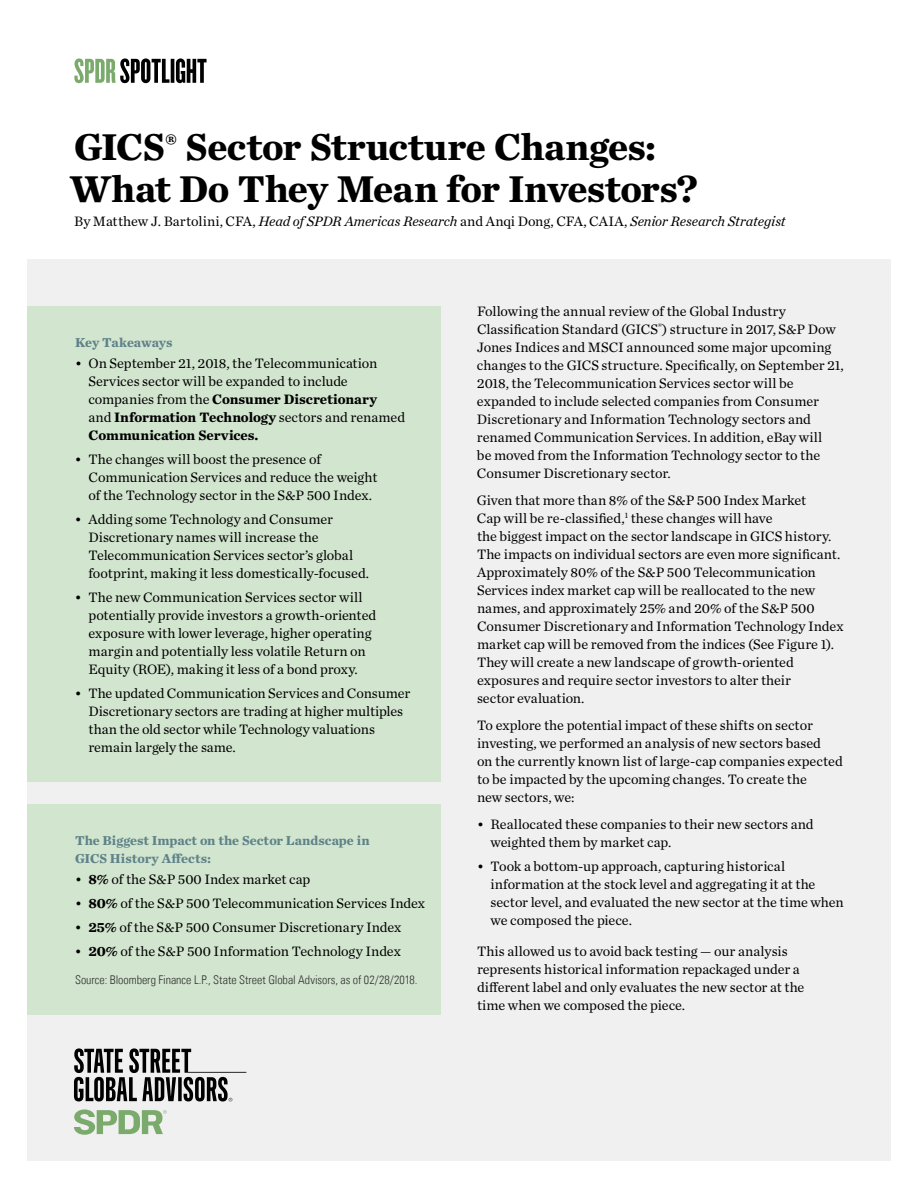
<style>
.page{position:relative;width:918px;height:1188px;background:#fff}
.page>*{position:absolute;margin:0;border:0;box-sizing:border-box;transform-origin:0 0}
.t1{font:700 39px/42px "Chronicle Text G1";letter-spacing:-.015em;color:#000}
.t2{font:14.25px/18px "Chronicle Text G1";letter-spacing:-.005em;color:#000}
.t3{font:italic 14.25px "Chronicle Text G1";letter-spacing:-.005em;color:#000}
.t4{font:700 13.5px/18px "Chronicle Text G1";color:#5f8289}
.t5{font:12px "Univers Com 47 Light Cond";color:#333}
.s1{font-style:normal}
.s2{font-weight:700}
</style>
<div class="page">
<div style="left:27px;top:260px;width:864px;height:901px;background:#f0f0f0"></div>
<svg style="left:74px;top:1109px;width:93px;height:26px"></svg>
<svg style="left:74px;top:1048px;width:172px;height:53px"></svg>
<svg style="left:74px;top:58px;width:133px;height:25px"></svg>
<div style="left:27px;top:306px;width:414px;height:476px;background:#d2e5cf"></div>
<div style="left:27px;top:804px;width:414px;height:210px;background:#d2e5cf"></div>
<h1 class="t1" style="left:69px;top:123px;width:630px">GICS<sup>®</sup> Sector Structure Changes:<br>What Do They Mean for Investors?</h1>
<p class="t3" style="left:74px;top:210px;width:713px"><span class="s1">By Matthew J. Bartolini, CFA,</span> Head of SPDR Americas Research <span class="s1">and Anqi Dong, CFA, CAIA,</span> Senior Research Strategist</p>
<p class="t4" style="left:75px;top:332px;width:99px">Key Takeaways</p>
<p class="t2" style="left:88px;top:353px;width:318px;text-indent:-13px">• On September 21, 2018, the Telecommunication Services sector will be expanded to include companies from the <span class="s2">Consumer Discretionary<br></span>and <span class="s2">Information Technology</span> sectors and renamed <span class="s2">Communication Services.</span></p>
<p class="t2" style="left:88px;top:449px;width:291px;text-indent:-13px">• The changes will boost the presence of<br>Communication Services and reduce the weight of the Technology sector in the S&amp;P 500 Index.</p>
<p class="t2" style="left:88px;top:509px;width:282px;text-indent:-13px">• Adding some Technology and Consumer Discretionary names will increase the Telecommunication Services sector’s global footprint, making it less domestically-focused.</p>
<p class="t2" style="left:88px;top:587px;width:289px;text-indent:-13px">• The new Communication Services sector will potentially provide investors a growth-oriented exposure with lower leverage, higher operating margin and potentially less volatile Return on Equity (ROE), making it less of a bond proxy.</p>
<p class="t2" style="left:88px;top:683px;width:323px;text-indent:-13px">• The updated Communication Services and Consumer Discretionary sectors are trading at higher multiples than the old sector while Technology valuations remain largely the same.</p>
<p class="t4" style="left:75px;top:830px;width:296px">The Biggest Impact on the Sector Landscape in<br>GICS History Affects:</p>
<p class="t2" style="left:75px;top:869px;width:237px">• <span class="s2">8%</span> of the S&amp;P 500 Index market cap</p>
<p class="t2" style="left:75px;top:893px;width:351px">• <span class="s2">80%</span> of the S&amp;P 500 Telecommunication Services Index</p>
<p class="t2" style="left:75px;top:917px;width:328px">• <span class="s2">25%</span> of the S&amp;P 500 Consumer Discretionary Index</p>
<p class="t2" style="left:75px;top:941px;width:327px">• <span class="s2">20%</span> of the S&amp;P 500 Information Technology Index</p>
<p class="t5" style="left:75px;top:973px;width:344px">Source: Bloomberg Finance L.P., State Street Global Advisors, as of 02/28/2018.</p>
<p class="t2" style="left:477px;top:301px;width:368px">Following the annual review of the Global Industry Classification Standard (GICS<sup>®</sup>) structure in 2017, S&amp;P Dow Jones Indices and MSCI announced some major upcoming changes to the GICS structure. Specifically, on September 21, 2018, the Telecommunication Services sector will be expanded to include selected companies from Consumer Discretionary and Information Technology sectors and renamed Communication Services. In addition, eBay will<br>be moved from the Information Technology sector to the Consumer Discretionary sector.</p>
<p class="t2" style="left:477px;top:490px;width:368px">Given that more than 8% of the S&amp;P 500 Index Market<br>Cap will be re-classified,<sup>1</sup> these changes will have<br>the biggest impact on the sector landscape in GICS history.<br>The impacts on individual sectors are even more significant.<br>Approximately 80% of the S&amp;P 500 Telecommunication Services index market cap will be reallocated to the new names, and approximately 25% and 20% of the S&amp;P 500<br>Consumer Discretionary and Information Technology Index market cap will be removed from the indices (See Figure 1).<br>They will create a new landscape of growth-oriented exposures and require sector investors to alter their<br>sector evaluation.</p>
<p class="t2" style="left:477px;top:715px;width:367px">To explore the potential impact of these shifts on sector investing, we performed an analysis of new sectors based<br>on the currently known list of large-cap companies expected to be impacted by the upcoming changes. To create the<br>new sectors, we:</p>
<p class="t2" style="left:491px;top:814px;width:325px;text-indent:-13px">• Reallocated these companies to their new sectors and weighted them by market cap.</p>
<p class="t2" style="left:491px;top:856px;width:355px;text-indent:-13px">• Took a bottom-up approach, capturing historical information at the stock level and aggregating it at the sector level, and evaluated the new sector at the time when we composed the piece.</p>
<p class="t2" style="left:477px;top:942px;width:329px">This allowed us to avoid back testing — our analysis represents historical information repackaged under a different label and only evaluates the new sector at the time when we composed the piece.</p>
</div>
